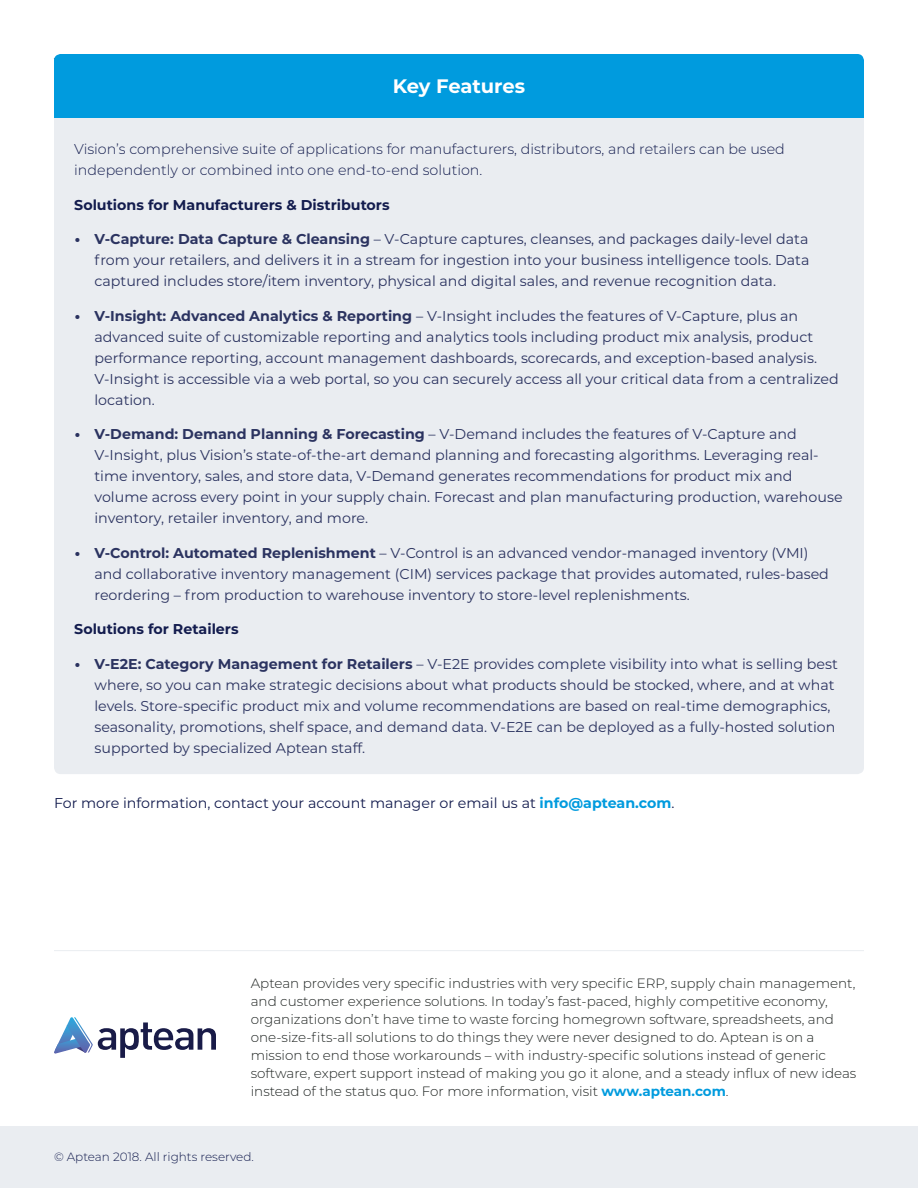
<style>
.page{position:relative;width:918px;height:1188px;background:#fff}
.page>*{position:absolute;margin:0;border:0;box-sizing:border-box;transform-origin:0 0}
.t1{font:700 19.5px "Montserrat";letter-spacing:-.01em;color:#fff}
.t2{font:14.25px/21px "Montserrat";color:#2b3360}
.t3{font:300 14.25px/21px "Montserrat";color:#131c4e}
.t4{font:14.25px "Montserrat";color:#131c4e}
.t5{font:700 14.25px "Montserrat";color:#131c4e}
.t6{font:300 13.5px/18px "Montserrat";color:#1e2321}
.t7{font:300 12px "Montserrat";color:#131c4e}
.s1{font-weight:800}
.s2{font-weight:700}
.s3{font-weight:700;color:#009bde}
</style>
<div class="page">
<div style="left:0;top:1126px;width:918px;height:62px;background:#eaedf1"></div>
<svg style="left:54px;top:1017px;width:162px;height:41px"></svg>
<hr style="left:54px;top:950px;width:810px;height:1px;background:#eaedf1">
<div style="left:54px;top:54px;width:810px;height:65px;background:#009bde;border-radius:7px"></div>
<div style="left:54px;top:102px;width:810px;height:17px;background:#009bde"></div>
<div style="left:54px;top:119px;width:810px;height:655px;background:#eaedf1;border-radius:7px"></div>
<div style="left:54px;top:119px;width:810px;height:10px;background:#eaedf1"></div>
<h1 class="t1" style="left:393px;top:72px;width:134px">Key Features</h1>
<p class="t3" style="left:74px;top:138px;width:712px">Vision’s comprehensive suite of applications for manufacturers, distributors, and retailers can be used independently or combined into one end-to-end solution.</p>
<p class="t5" style="left:74px;top:195px;width:317px">Solutions for Manufacturers &amp; Distributors</p>
<p class="t2" style="left:94px;top:228px;width:717px;text-align:justify;text-indent:-20px"><span class="s1">•</span> <span class="s2">V-Capture: Data Capture &amp; Cleansing</span> – V-Capture captures, cleanses, and packages daily-level data from your retailers, and delivers it in a stream for ingestion into your business intelligence tools. Data captured includes store/item inventory, physical and digital sales, and revenue recognition data.</p>
<p class="t2" style="left:94px;top:305px;width:746px;text-indent:-20px"><span class="s1">•</span> <span class="s2">V-Insight: Advanced Analytics &amp; Reporting</span> – V-Insight includes the features of V-Capture, plus an advanced suite of customizable reporting and analytics tools including product mix analysis, product performance reporting, account management dashboards, scorecards, and exception-based analysis.<br>V-Insight is accessible via a web portal, so you can securely access all your critical data from a centralized location.</p>
<p class="t2" style="left:94px;top:423px;width:750px;text-indent:-20px"><span class="s1">•</span> <span class="s2">V-Demand: Demand Planning &amp; Forecasting</span> – V-Demand includes the features of V-Capture and V-Insight, plus Vision’s state-of-the-art demand planning and forecasting algorithms. Leveraging real&shy;time inventory, sales, and store data, V-Demand generates recommendations for product mix and volume across every point in your supply chain. Forecast and plan manufacturing production, warehouse inventory, retailer inventory, and more.</p>
<p class="t2" style="left:94px;top:542px;width:736px;text-indent:-20px"><span class="s1">•</span> <span class="s2">V-Control: Automated Replenishment</span> – V-Control is an advanced vendor-managed inventory (VMI) and collaborative inventory management (CIM) services package that provides automated, rules-based reordering – from production to warehouse inventory to store-level replenishments.</p>
<p class="t5" style="left:74px;top:619px;width:166px">Solutions for Retailers</p>
<p class="t2" style="left:94px;top:653px;width:745px;text-indent:-20px"><span class="s1">•</span> <span class="s2">V-E2E: Category Management for Retailers</span> – V-E2E provides complete visibility into what is selling best where, so you can make strategic decisions about what products should be stocked, where, and at what levels. Store-specific product mix and volume recommendations are based on real-time demographics, seasonality, promotions, shelf space, and demand data. V-E2E can be deployed as a fully-hosted solution supported by specialized Aptean staff.</p>
<p class="t4" style="left:54px;top:794px;width:622px">For more information, contact your account manager or email us at <span class="s3">info@aptean.com</span>.</p>
<p class="t6" style="left:251px;top:974px;width:607px">Aptean provides very specific industries with very specific ERP, supply chain management, and customer experience solutions. In today’s fast-paced, highly competitive economy, organizations don’t have time to waste forcing homegrown software, spreadsheets, and one-size-fits-all solutions to do things they were never designed to do. Aptean is on a mission to end those workarounds – with industry-specific solutions instead of generic software, expert support instead of making you go it alone, and a steady influx of new ideas instead of the status quo. For more information, visit <span class="s3">www.aptean.com</span>.</p>
<p class="t7" style="left:54px;top:1149px;width:201px">© Aptean 2018. All rights reserved.</p>
</div>
